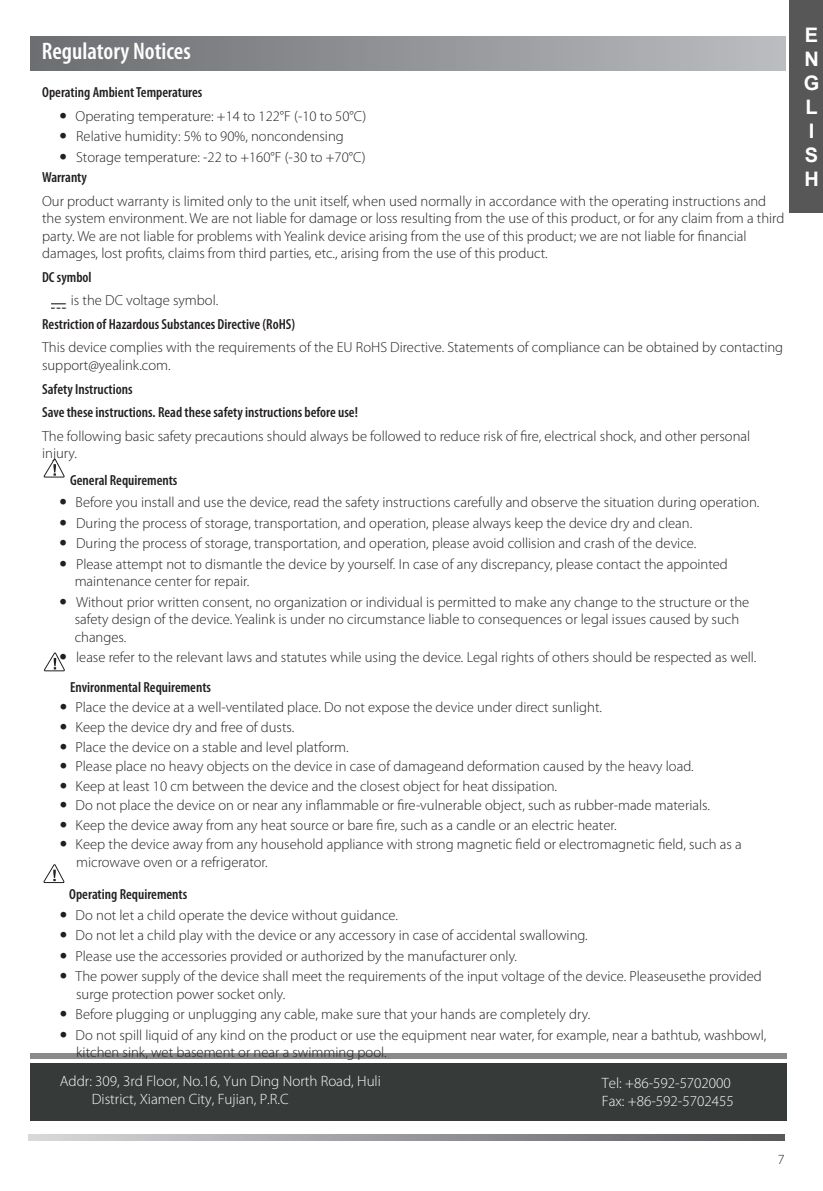
<style>
.page{position:relative;width:823px;height:1191px;background:#fff}
.page>*{position:absolute;margin:0;border:0;box-sizing:border-box;transform-origin:0 0}
.t1{font:600 condensed 24px "Myriad Pro";color:#fff}
.t2{font:700 20px/24px "Arial";color:#fff}
.t3{font:300 15px/18px "Myriad Pro";color:#fff}
.t4{font:300 14.6px/20.6px "Myriad Pro";color:#231f20}
.t5{font:300 14.6px/20.6px "Myriad Pro";color:#1f201f}
.t6{font:600 condensed 14.6px/23.6px "Myriad Pro";color:#231f20}
.t7{font:300 14px "Myriad Pro";color:#231f20}
.s1{color:#1f201f}
.s2{font-weight:600;font-stretch:condensed}
</style>
<div class="page">
<div style="left:789px;top:0;width:33px;height:213px;background:#585757"></div>
<svg style="left:28px;top:1134px;width:756px;height:6px"></svg>
<div style="left:30px;top:1062px;width:756px;height:58px;background:#363a39"></div>
<div style="left:30px;top:1052px;width:756px;height:6px;background:#8b8a8a"></div>
<div style="left:30px;top:36px;width:755px;height:34px;background:linear-gradient(to right,#6b6d70,#bbbcc0)"></div>
<svg style="left:44px;top:458px;width:21px;height:20px"></svg>
<svg style="left:44px;top:864px;width:21px;height:19px"></svg>
<img style="left:51px;top:303px;width:16px;height:6px">
<svg style="left:44px;top:652px;width:21px;height:20px"></svg>
<h1 class="t1" style="left:42px;top:38px;width:150px">Regulatory Notices</h1>
<p class="t6" style="left:42px;top:81px;width:162px">Operating Ambient Temperatures</p>
<p class="t4" style="left:76px;top:106px;width:292px">Operating temperature: +14 to 122°F (-10 to 50°C)<br>Relative humidity: 5% to 90%, noncondensing<br>Storage temperature: -22 to +160°F (-30 to +70°C)</p>
<p class="t6" style="left:42px;top:166px;width:46px">Warranty</p>
<p class="t4" style="left:42px;top:192px;width:743px;line-height:17.6px">Our product warranty is limited only to the unit itself, when used normally in accordance with the operating instructions and the system environment. We are not liable for damage or loss resulting from the use of this product, or for any claim from a third party. We are not liable for problems with Yealink device arising from the use of this product; we are not liable for financial damages, lost profits, claims from third parties, etc., arising from the use of this product.</p>
<p class="t6" style="left:42px;top:265px;width:51px">DC symbol</p>
<p class="t4" style="left:71px;top:290px;width:149px">is the DC voltage symbol.</p>
<p class="t6" style="left:42px;top:312px;width:254px">Restriction of Hazardous Substances Directive (RoHS)</p>
<p class="t4" style="left:42px;top:339px;width:742px;line-height:17.6px">This device complies with the requirements of the EU RoHS Directive. Statements of compliance can be obtained by contacting support@yealink.com.</p>
<p class="t6" style="left:42px;top:377px;width:317px">Safety Instructions<br>Save these instructions. Read these safety instructions before use!</p>
<p class="t4" style="left:42px;top:427px;width:709px;line-height:17.6px">The following basic safety precautions should always be followed to reduce risk of fire, electrical shock, and other personal injury.</p>
<p class="t6" style="left:70px;top:468px;width:109px">General Requirements</p>
<p class="t4" style="left:76px;top:492px;width:685px">Before you install and use the device, read the safety instructions carefully and observe the situation during operation.</p>
<p class="t5" style="left:76px;top:513px;width:652px">During the process of storage, transportation, and operation, please always keep the device dry and clean.<br>During the process of storage, transportation, and operation, please avoid collision and crash of the device.<br>Please attempt not to dismantle the device by yourself. In case of any discrepancy, please contact the appointed</p>
<p class="t5" style="left:75px;top:571px;width:675px">maintenance center for repair.<br>Without prior written consent, no organization or individual is permitted to make any change to the structure or the</p>
<p class="t5" style="left:75px;top:611px;width:665px;line-height:17.6px">safety design of the device. Yealink is under no circumstance liable to consequences or legal issues caused by such changes.</p>
<p class="t4" style="left:70px;top:643px;width:687px;line-height:29.6px;text-indent:6px"><span class="s1">lease</span> refer to the relevant laws and statutes while using the device. Legal rights of others should be respected as well.<br><span class="s2">Environmental Requirements</span></p>
<p class="t4" style="left:76px;top:698px;width:667px;line-height:19.6px">Place the device at a well-ventilated place. Do not expose the device under direct sunlight.<br>Keep the device dry and free of dusts.<br>Place the device on a stable and level platform.<br>Please place no heavy objects on the device in case of damageand deformation caused by the heavy load.<br>Keep at least 10 cm between the device and the closest object for heat dissipation.<br>Do not place the device on or near any inflammable or fire-vulnerable object, such as rubber-made materials.<br>Keep the device away from any heat source or bare fire, such as a candle or an electric heater.<br>Keep the device away from any household appliance with strong magnetic field or electromagnetic field, such as a</p>
<p class="t4" style="left:76px;top:851px;width:193px">microwave oven or a refrigerator.</p>
<p class="t6" style="left:69px;top:882px;width:119px">Operating Requirements</p>
<p class="t4" style="left:76px;top:904px;width:687px">Do not let a child operate the device without guidance.<br>Do not let a child play with the device or any accessory in case of accidental swallowing.<br>Please use the accessories provided or authorized by the manufacturer only.<br>The power supply of the device shall meet the requirements of the input voltage of the device. Pleaseusethe provided</p>
<p class="t4" style="left:76px;top:984px;width:691px">surge protection power socket only.<br>Before plugging or unplugging any cable, make sure that your hands are completely dry.<br>Do not spill liquid of any kind on the product or use the equipment near water, for example, near a bathtub, washbowl,</p>
<p class="t4" style="left:76px;top:1042px;width:312px">kitchen sink, wet basement or near a swimming pool.</p>
<p class="t3" style="left:92px;top:1072px;width:290px;text-indent:-32px">Addr: 309, 3rd Floor, No.16, Yun Ding North Road, Huli<br>District, Xiamen City, Fujian, P.R.C</p>
<p class="t3" style="left:601px;top:1074px;width:133px">Tel: +86-592-5702000<br>Fax: +86-592-5702455</p>
<p class="t7" style="left:777px;top:1152px;width:8px">7</p>
<h2 class="t2" style="left:803px;top:24px;width:16px">E<br>N<br>G<br>L<br>I<br>S<br>H</h2>
</div>
